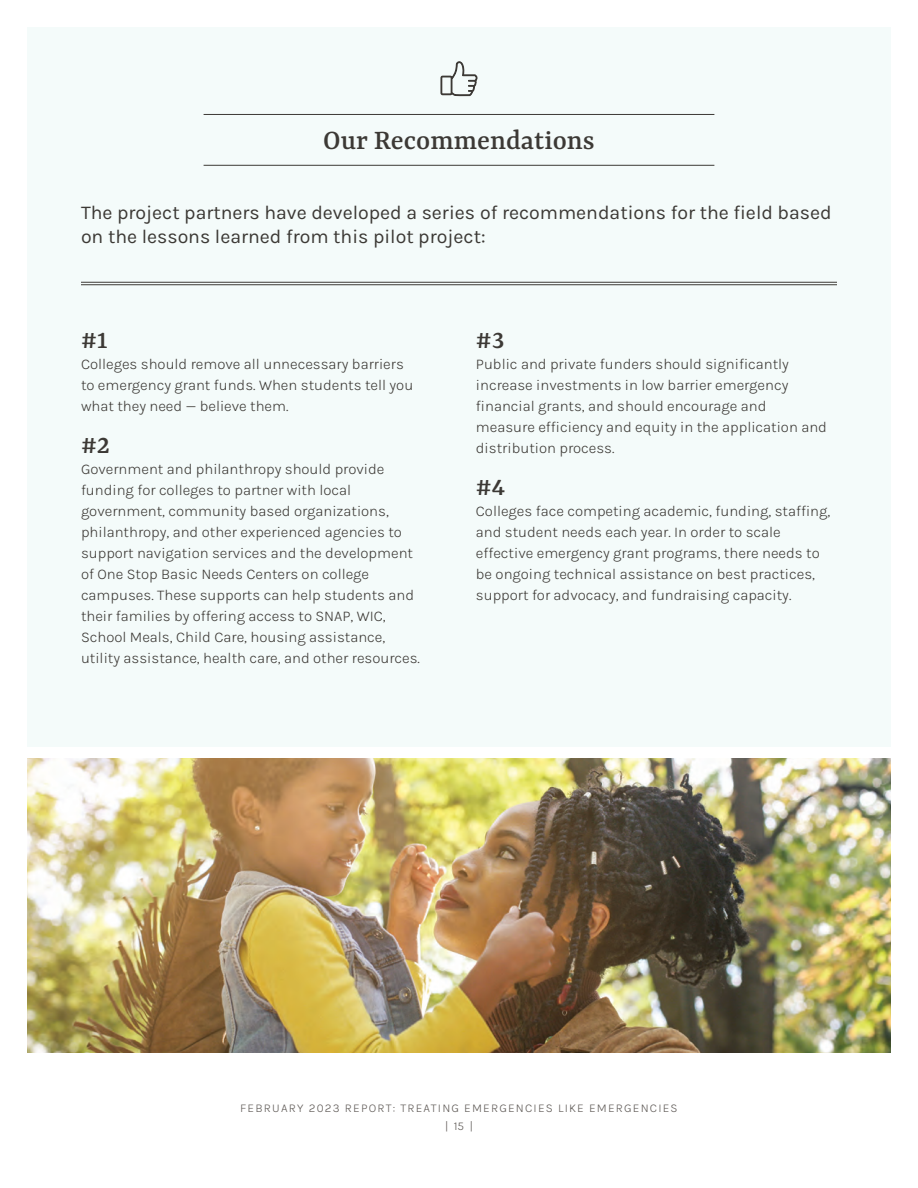
<style>
.page{position:relative;width:918px;height:1188px;background:#fff}
.page>*{position:absolute;margin:0;border:0;box-sizing:border-box;transform-origin:0 0}
.t1{font:500 30px "Rasa";color:#3c3935}
.t2{font:19.5px/24px "Karla";color:#3c3935}
.t3{font:300 15px/21px "Karla";color:#3c3935}
.t4{font:300 12px/18px "Karla";letter-spacing:.1em;color:#5e5955;text-align:center}
</style>
<div class="page">
<div style="left:27px;top:27px;width:864px;height:720px;background:#f4fbfa"></div>
<hr style="left:81px;top:284px;width:756px;height:1px;background:#3c3935">
<hr style="left:81px;top:282px;width:756px;height:1px;background:#3c3935">
<svg style="left:440px;top:61px;width:38px;height:36px"></svg>
<hr style="left:204px;top:114px;width:510px;height:1px;background:#3c3935">
<hr style="left:204px;top:165px;width:510px;height:1px;background:#3c3935">
<img style="left:27px;top:758px;width:864px;height:295px">
<h1 class="t1" style="left:323px;top:121px;width:273px">Our Recommendations</h1>
<h2 class="t2" style="left:81px;top:200px;width:752px">The project partners have developed a series of recommendations for the field based on the lessons learned from this pilot project:</h2>
<h1 class="t1" style="left:81px;top:320px;width:29px">#1</h1>
<p class="t3" style="left:81px;top:353px;width:334px">Colleges should remove all unnecessary barriers to emergency grant funds. When students tell you what they need — believe them.</p>
<h1 class="t1" style="left:81px;top:425px;width:31px">#2</h1>
<p class="t3" style="left:81px;top:458px;width:341px">Government and philanthropy should provide funding for colleges to partner with local government, community based organizations, philanthropy, and other experienced agencies to support navigation services and the development of One Stop Basic Needs Centers on college campuses. These supports can help students and their families by offering access to SNAP, WIC, School Meals, Child Care, housing assistance, utility assistance, health care, and other resources.</p>
<h1 class="t1" style="left:476px;top:320px;width:30px">#3</h1>
<p class="t3" style="left:476px;top:353px;width:353px">Public and private funders should significantly increase investments in low barrier emergency financial grants, and should encourage and measure efficiency and equity in the application and distribution process.</p>
<h1 class="t1" style="left:476px;top:467px;width:31px">#4</h1>
<p class="t3" style="left:476px;top:500px;width:356px">Colleges face competing academic, funding, staffing, and student needs each year. In order to scale effective emergency grant programs, there needs to be ongoing technical assistance on best practices, support for advocacy, and fundraising capacity.</p>
<p class="t4" style="left:240px;top:1099px;width:439px">FEBRUARY 2023 REPORT: TREATING EMERGENCIES LIKE EMERGENCIES | 15 |</p>
</div>
